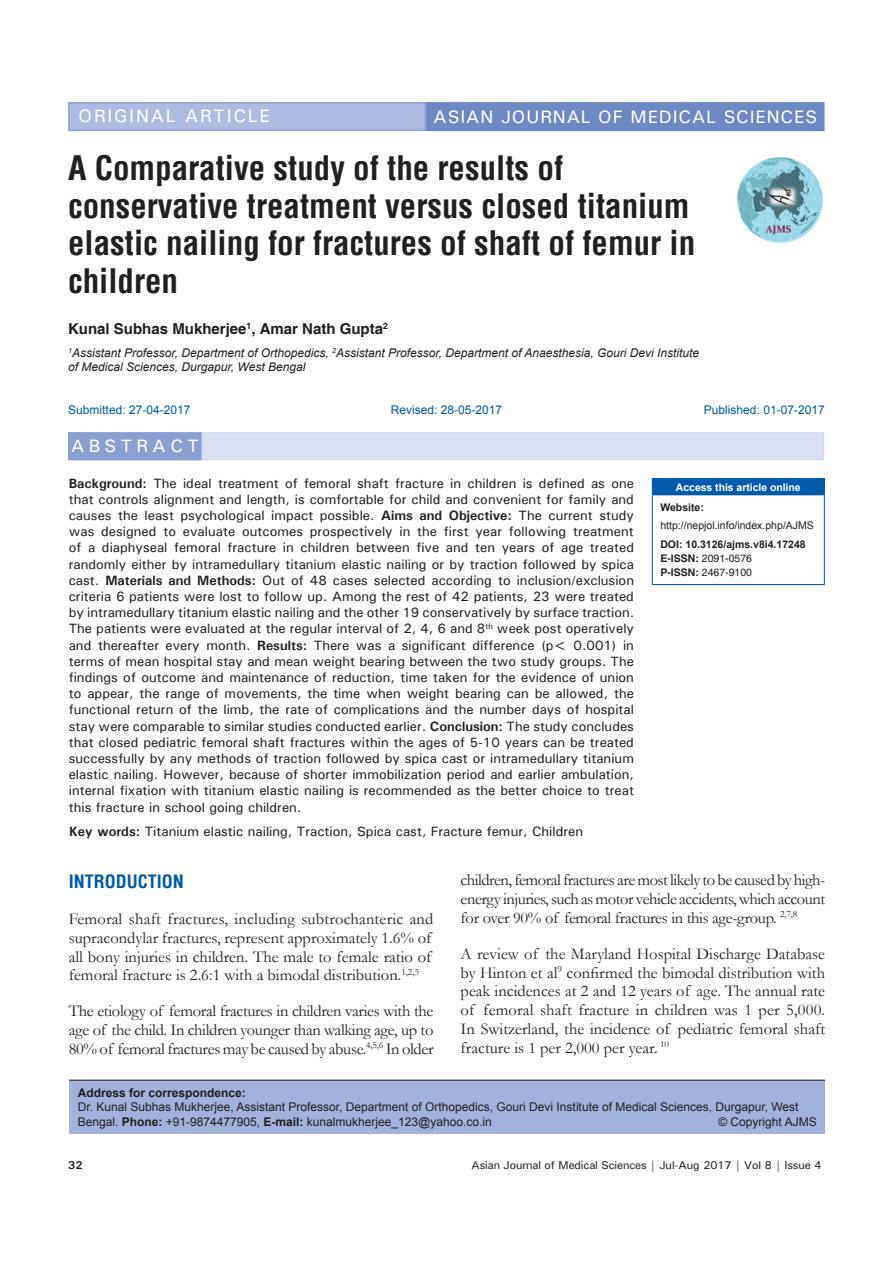
<style>
.page{position:relative;width:893px;height:1263px;background:#fff}
.page>*{position:absolute;margin:0;border:0;box-sizing:border-box;transform-origin:0 0}
.AT{font:700 condensed 33px/37.5px "Helvetica";color:#231f20}
.AH{font:500 18px "Univers";letter-spacing:.05em;color:#fff}
.AH-2{font:500 18px "Univers";letter-spacing:.1em;color:#fff}
.t1{font:700 condensed 18px "Helvetica";color:#015aaa}
.ABSH{font:500 18px "Univers";letter-spacing:.25em;color:#fff}
.TX{font:16.5px/18.8px "Garamond";color:#231f20;text-align:justify}
.AU{font:700 15px "Helvetica";color:#231f20}
.ABS{font:500 13.5px/16.2px "Univers";color:#231f20;text-align:justify}
.KWD{font:500 13.5px "Univers";color:#231f20}
.ADD{font:12px/14.4px "Arial";color:#231f20}
.AFF{font:italic 12px/14.4px "Arial";color:#231f20}
.HIS_1{font:12px "Arial";color:#015aaa}
.t2{font:500 11.25px "Univers";letter-spacing:-.01em;color:#231f20}
.t3{font:700 11.25px "Univers";color:#231f20}
.t4{font:700 10.5px/14.2px "Arial";color:#231f20}
.t5{font:10.5px/18.8px "Arial";color:#231f20}
.t6{font:700 10.5px "Arial";letter-spacing:-.005em;color:#fff}
.s1{font-weight:700}
.s2{font-family:"Helvetica"}
.s3{font-family:"Helvetica";font-weight:400}
</style>
<div class="page">
<div style="left:69px;top:432px;width:755px;height:28px;background:#dbe1f1"></div>
<div style="left:69px;top:433px;width:132px;height:26px;background:#8b9fd1"></div>
<div style="left:68px;top:432px;width:134px;height:28px;border:2px solid #8b9fd1"></div>
<div style="left:69px;top:103px;width:356px;height:27px;background:#aebade"></div>
<div style="left:68px;top:102px;width:358px;height:29px;border:2px solid #8b9fd1"></div>
<div style="left:427px;top:103px;width:397px;height:27px;background:#6d88c5"></div>
<div style="left:426px;top:102px;width:398px;height:29px;border:2px solid #6d88c5"></div>
<div style="left:652px;top:479px;width:172px;height:16px;background:#015aaa"></div>
<hr style="left:652px;top:478px;width:173px;height:1px;background:#015aaa">
<svg style="left:824px;top:479px;width:1px;height:15px"></svg>
<hr style="left:652px;top:495px;width:1px;height:89px;background:#015aaa">
<hr style="left:652px;top:494px;width:173px;height:1px;background:#015aaa">
<hr style="left:824px;top:495px;width:1px;height:89px;background:#015aaa">
<hr style="left:652px;top:584px;width:173px;height:1px;background:#015aaa">
<img style="left:737px;top:157px;width:86px;height:86px">
<div style="left:69px;top:1080px;width:756px;height:54px;background:#a3b2da"></div>
<hr style="left:69px;top:1080px;width:756px;height:1px;background:#231f20">
<p class="AH-2" style="left:79px;top:105px;width:192px">ORIGINAL ARTICLE</p>
<p class="AH" style="left:434px;top:105px;width:385px">ASIAN JOURNAL OF MEDICAL SCIENCES</p>
<p class="AT" style="left:68px;top:149px;width:628px">A Comparative study of the results of conservative treatment versus closed titanium elastic nailing for fractures of shaft of femur in children</p>
<p class="AU" style="left:68px;top:320px;width:321px">Kunal Subhas Mukherjee<sup>1</sup>, Amar Nath Gupta<sup>2</sup></p>
<p class="AFF" style="left:68px;top:346px;width:632px"><sup>1</sup>Assistant Professor, Department of Orthopedics, <sup>2</sup>Assistant Professor, Department of Anaesthesia, Gouri Devi Institute of Medical Sciences, Durgapur, West Bengal</p>
<p class="HIS_1" style="left:68px;top:402px;width:124px">Submitted: 27-04-2017</p>
<p class="HIS_1" style="left:391px;top:402px;width:113px">Revised: 28-05-2017</p>
<p class="HIS_1" style="left:704px;top:402px;width:122px">Published: 01-07-2017</p>
<p class="ABSH" style="left:71px;top:435px;width:129px">ABSTRACT</p>
<p class="ABS" style="left:69px;top:475px;width:567px"><span class="s1">Background:</span> The ideal treatment of femoral shaft fracture in children is defined as one that controls alignment and length, is comfortable for child and convenient for family and causes the least psychological impact possible. <span class="s1">Aims and Objective:</span> The current study was designed to evaluate outcomes prospectively in the first year following treatment of a diaphyseal femoral fracture in children between five and ten years of age treated randomly either by intramedullary titanium elastic nailing or by traction followed by spica cast. <span class="s1">Materials and Methods:</span> Out of 48 cases selected according to inclusion/exclusion criteria 6 patients were lost to follow up. Among the rest of 42 patients, 23 were treated by intramedullary titanium elastic nailing and the other 19 conservatively by surface traction.<br>The patients were evaluated at the regular interval of 2, 4, 6 and 8<sup>th</sup> week post operatively and thereafter every month. <span class="s1">Results:</span> There was a significant difference (p&lt; 0.001) in terms of mean hospital stay and mean weight bearing between the two study groups. The findings of outcome and maintenance of reduction, time taken for the evidence of union to appear, the range of movements, the time when weight bearing can be allowed, the functional return of the limb, the rate of complications and the number days of hospital stay were comparable to similar studies conducted earlier. <span class="s1">Conclusion:</span> The study concludes that closed pediatric femoral shaft fractures within the ages of 5-10 years can be treated successfully by any methods of traction followed by spica cast or intramedullary titanium elastic nailing. However, because of shorter immobilization period and earlier ambulation, internal fixation with titanium elastic nailing is recommended as the better choice to treat this fracture in school going children.</p>
<p class="KWD" style="left:69px;top:823px;width:516px"><span class="s1">Key words:</span> Titanium elastic nailing, Traction, Spica cast, Fracture femur, Children</p>
<p class="t6" style="left:676px;top:480px;width:126px">Access this article online</p>
<p class="t5" style="left:660px;top:497px;width:155px"><span class="s1">Website: </span>http://nepjol.info/index.php/AJMS</p>
<p class="t4" style="left:660px;top:537px;width:147px">DOI: 10.3126/ajms.v8i4.17248<br><span class="s2">E-ISSN:</span> <span class="s3">2091-0576<br></span><span class="s2">P-ISSN:</span> <span class="s3">2467-9100</span></p>
<h1 class="t1" style="left:69px;top:870px;width:117px">INTRODUCTION</h1>
<p class="TX" style="left:69px;top:909px;width:366px;text-align:left">Femoral shaft fractures, including subtrochanteric and supracondylar fractures, represent approximately 1.6% of all bony injuries in children. The male to female ratio of femoral fracture is 2.6:1 with a bimodal distribution.<sup>1,2,3</sup></p>
<p class="TX" style="left:69px;top:1001px;width:366px">The etiology of femoral fractures in children varies with the age of the child. In children younger than walking age, up to 80% of femoral fractures may be caused by abuse.<sup>4,5,6</sup> In older</p>
<p class="TX" style="left:461px;top:870px;width:366px">children, femoral fractures are most likely to be caused by high&shy;energy injuries, such as motor vehicle accidents, which account for over 90% of femoral fractures in this age-group. <sup>2,7,8</sup></p>
<p class="TX" style="left:461px;top:944px;width:366px">A review of the Maryland Hospital Discharge Database by Hinton et al<sup>9</sup> confirmed the bimodal distribution with peak incidences at 2 and 12 years of age. The annual rate of femoral shaft fracture in children was 1 per 5,000.<br>In Switzerland, the incidence of pediatric femoral shaft fracture is 1 per 2,000 per year. <sup>10</sup></p>
<p class="ADD" style="left:78px;top:1085px;width:722px"><span class="s1">Address for correspondence:<br></span>Dr. Kunal Subhas Mukherjee, Assistant Professor, Department of Orthopedics, Gouri Devi Institute of Medical Sciences, Durgapur, West<br>Bengal. <span class="s1">Phone:</span> +91-9874477905, <span class="s1">E-mail:</span> kunalmukherjee_123@yahoo.co.in</p>
<p class="ADD" style="left:718px;top:1114px;width:100px">© Copyright AJMS</p>
<p class="t3" style="left:68px;top:1158px;width:16px">32</p>
<p class="t2" style="left:471px;top:1157px;width:351px">Asian Journal of Medical Sciences | Jul-Aug 2017 | Vol 8 | Issue 4</p>
</div>
